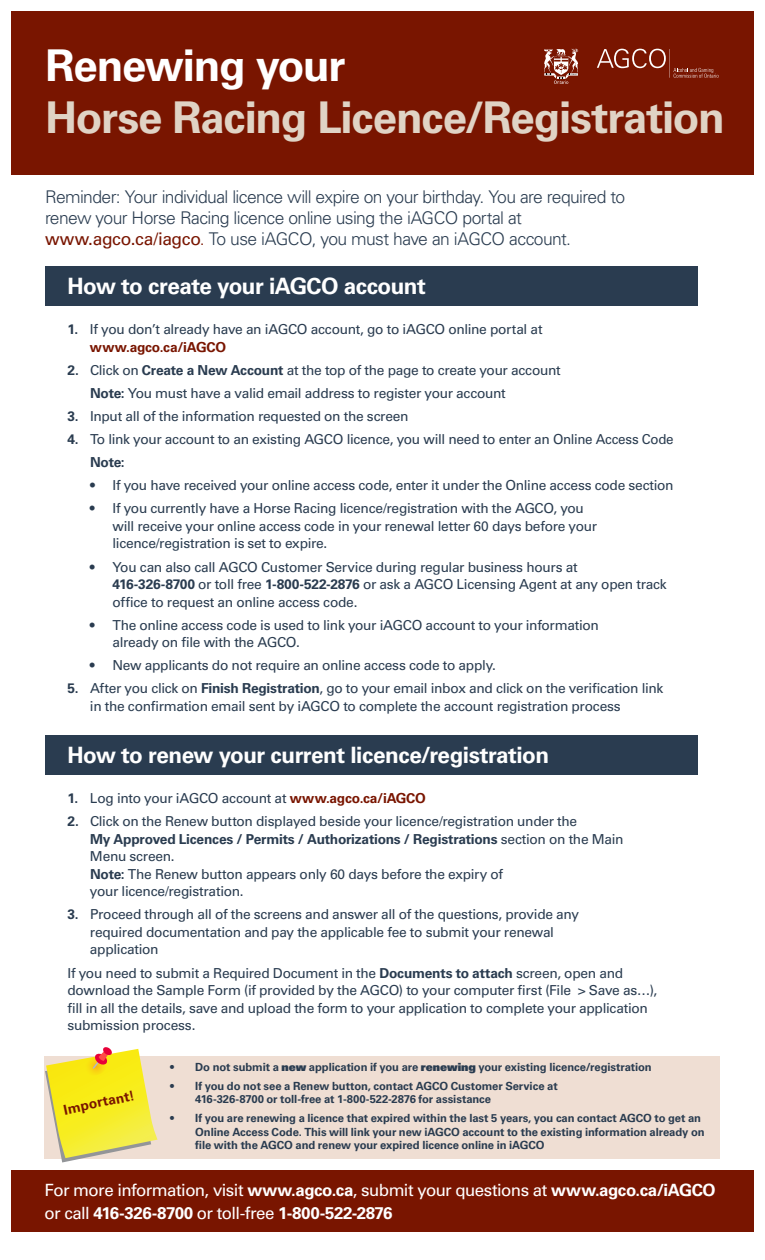
<style>
.page{position:relative;width:765px;height:1260px;background:#fff}
.page>*{position:absolute;margin:0;border:0;box-sizing:border-box;transform-origin:0 0}
.Heading_1{font:700 43.75px/52.5px "Univers LT Std";letter-spacing:-.03em;color:#e0d3c5}
.Heading_2{font:700 22.5px "Univers LT Std";letter-spacing:-.025em;color:#fff}
.Lead_Paragraph{font:300 17.5px/21px "Univers LT Std";letter-spacing:-.035em;color:#2a3c50}
.Paragraph_Style_1{font:16.88px/22.5px "Univers LT Std";letter-spacing:-.035em;color:#fff}
.Check_bullets{font:13.75px/17.5px "Univers LT Std";letter-spacing:-.025em;color:#2a3c50}
.Important{font:700 13.75px "Univers LT Std";color:#791500}
.t1{font:700 11.25px/13.5px "Univers LT Std";letter-spacing:-.01em;color:#2a3c50}
.s1{color:#fff}
.s2{font-weight:400;color:#791500}
.s3{color:#791500}
.s4{font-weight:700}
.s5{font-weight:700;color:#791500}
.s6{font-family:"Univers LT Std X Black";font-weight:400}
</style>
<div class="page">
<div style="left:45px;top:1056px;width:675px;height:103px;background:#efded3"></div>
<div style="left:11px;top:11px;width:743px;height:164px;background:#791500"></div>
<svg style="left:597px;top:49px;width:122px;height:29px"></svg>
<svg style="left:544px;top:49px;width:34px;height:35px"></svg>
<div style="left:45px;top:267px;width:653px;height:39px;background:#2a3c50"></div>
<div style="left:45px;top:736px;width:653px;height:39px;background:#2a3c50"></div>
<div style="left:11px;top:1170px;width:743px;height:62px;background:#791500"></div>
<svg style="left:45px;top:1047px;width:113px;height:115px"></svg>
<h1 class="Heading_1" style="left:46px;top:40px;width:681px"><span class="s1">Renewing your<br></span>Horse Racing Licence/Registration</h1>
<p class="Lead_Paragraph" style="left:45px;top:186px;width:582px">Reminder: Your individual licence will expire on your birthday. You are required to renew your Horse Racing licence online using the iAGCO portal at <span class="s2">www.agco.ca/iagco</span><span class="s3">.</span> To use iAGCO, you must have an iAGCO account.</p>
<h2 class="Heading_2" style="left:68px;top:273px;width:360px">How to create your iAGCO account</h2>
<p class="Check_bullets" style="left:90px;top:321px;width:454px;text-indent:-22px"><span class="s4">1.</span> If you don’t already have an iAGCO account, go to iAGCO online portal at <span class="s5">www.agco.ca/iAGCO</span></p>
<p class="Check_bullets" style="left:68px;top:361px;width:495px"><span class="s4">2.</span> Click on <span class="s4">Create a New Account</span> at the top of the page to create your account</p>
<p class="Check_bullets" style="left:90px;top:384px;width:417px"><span class="s4">Note:</span> You must have a valid email address to register your account</p>
<p class="Check_bullets" style="left:68px;top:407px;width:343px"><span class="s4">3.</span> Input all of the information requested on the screen</p>
<p class="Check_bullets" style="left:90px;top:428px;width:585px;line-height:23.1px;text-indent:-22px"><span class="s4">4.</span> To link your account to an existing AGCO licence, you will need to enter an Online Access Code<br><span class="s4">Note:</span></p>
<p class="Check_bullets" style="left:90px;top:477px;width:585px">• If you have received your online access code, enter it under the Online access code section</p>
<p class="Check_bullets" style="left:113px;top:500px;width:486px;text-indent:-23px">• If you currently have a Horse Racing licence/registration with the AGCO, you will receive your online access code in your renewal letter 60 days before your licence/registration is set to expire.</p>
<p class="Check_bullets" style="left:113px;top:558px;width:556px;text-indent:-23px">• You can also call AGCO Customer Service during regular business hours at<br><span class="s4">416-326-8700</span> or toll free <span class="s4">1-800-522-2876</span> or ask a AGCO Licensing Agent at any open track office to request an online access code.</p>
<p class="Check_bullets" style="left:113px;top:616px;width:488px;text-indent:-23px">• The online access code is used to link your iAGCO account to your information already on file with the AGCO.</p>
<p class="Check_bullets" style="left:90px;top:657px;width:408px">• New applicants do not require an online access code to apply.</p>
<p class="Check_bullets" style="left:90px;top:680px;width:575px;text-indent:-22px"><span class="s4">5.</span> After you click on <span class="s4">Finish Registration</span>, go to your email inbox and click on the verification link in the confirmation email sent by iAGCO to complete the account registration process</p>
<h2 class="Heading_2" style="left:68px;top:742px;width:483px">How to renew your current licence/registration</h2>
<p class="Check_bullets" style="left:68px;top:790px;width:360px"><span class="s4">1.</span> Log into your iAGCO account at <span class="s5">www.agco.ca/iAGCO</span></p>
<p class="Check_bullets" style="left:90px;top:813px;width:535px;text-indent:-22px"><span class="s4">2.</span> Click on the Renew button displayed beside your licence/registration under the<br><span class="s4">My Approved Licences / Permits / Authorizations / Registrations</span> section on the Main Menu screen.<br><span class="s4">Note:</span> The Renew button appears only 60 days before the expiry of<br>your licence/registration.</p>
<p class="Check_bullets" style="left:90px;top:906px;width:491px;text-indent:-22px"><span class="s4">3.</span> Proceed through all of the screens and answer all of the questions, provide any required documentation and pay the applicable fee to submit your renewal application</p>
<p class="Check_bullets" style="left:68px;top:964px;width:591px">If you need to submit a Required Document in the <span class="s4">Documents to attach</span> screen, open and download the Sample Form (if provided by the AGCO) to your computer first (File &gt; Save as…), fill in all the details, save and upload the form to your application to complete your application submission process.</p>
<p class="t1" style="left:170px;top:1060px;width:483px">• Do not submit a <span class="s6">new</span> application if you are <span class="s6">renewing</span> your existing licence/registration</p>
<p class="t1" style="left:195px;top:1079px;width:364px;text-indent:-25px">• If you do not see a Renew button, contact AGCO Customer Service at<br>416-326-8700 or toll-free at 1-800-522-2876 for assistance</p>
<p class="t1" style="left:195px;top:1112px;width:511px;text-indent:-25px">• If you are renewing a licence that expired within the last 5 years, you can contact AGCO to get an<br>Online Access Code. This will link your new iAGCO account to the existing information already on file with the AGCO and renew your expired licence online in iAGCO</p>
<p class="Paragraph_Style_1" style="left:45px;top:1179px;width:673px">For more information, visit <span class="s4">www.agco.ca</span>, submit your questions at <span class="s4">www.agco.ca/iAGCO </span>or call <span class="s4">416-326-8700</span> or toll-free <span class="s4">1-800-522-2876</span></p>
<h2 class="Important" style="left:62px;top:1102px;width:74px;rotate:-12deg">Important!</h2>
</div>
